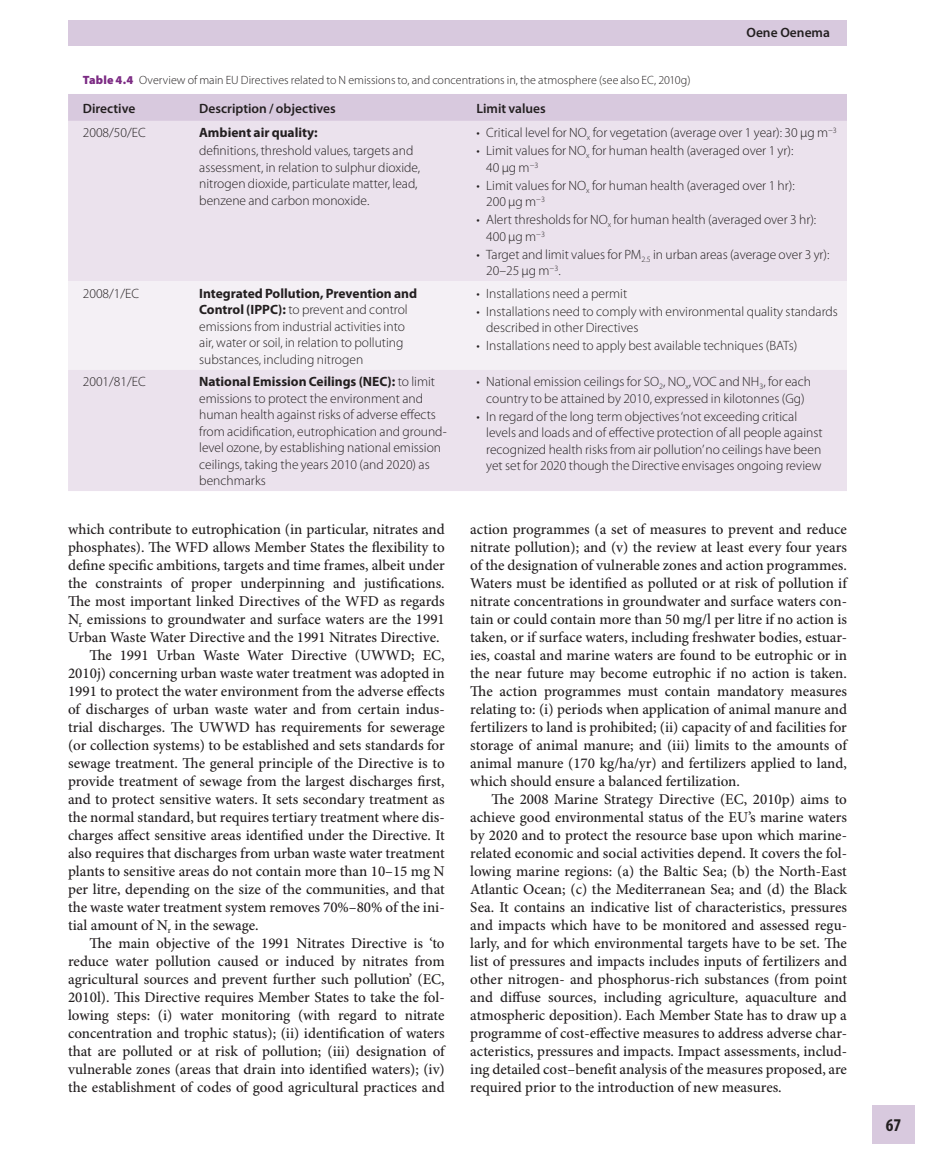
<style>
.page{position:relative;width:932px;height:1173px;background:#fff}
.page>*{position:absolute;margin:0;border:0;box-sizing:border-box;transform-origin:0 0}
.t1{font:700 condensed 18px "Myriad Pro";color:#231f20}
.t2{font:500 15px/18px "Minion Pro";color:#231f20;text-align:justify}
.t3{font:300 13.5px/16.5px "Myriad Pro";color:#231f20}
.t4{font:600 13.5px "Myriad Pro";color:#231f20}
.t5{font:700 13.5px "Myriad Pro";color:#231f20}
.t6{font:300 12px "Myriad Pro";color:#231f20}
.s1{font-weight:900;color:#7b2a83}
.s2{font-weight:700}
</style>
<div class="page">
<div style="left:68px;top:21px;width:779px;height:25px;background:#d8c9de"></div>
<div style="left:872px;top:1105px;width:42px;height:38px;background:#d8c9de"></div>
<div style="left:68px;top:94px;width:779px;height:27px;background:#d8c9de"></div>
<div style="left:68px;top:121px;width:779px;height:160px;background:#ebe2ed"></div>
<div style="left:68px;top:281px;width:779px;height:89px;background:#f4f0f5"></div>
<div style="left:68px;top:370px;width:779px;height:121px;background:#ebe2ed"></div>
<p class="t4" style="left:746px;top:27px;width:85px">Oene Oenema</p>
<p class="t6" style="left:83px;top:75px;width:609px"><span class="s1">Table 4.4</span> Overview of main EU Directives related to N emissions to, and concentrations in, the atmosphere (see also EC, 2010g )</p>
<p class="t4" style="left:83px;top:104px;width:54px">Directive</p>
<p class="t4" style="left:199px;top:104px;width:138px">Description / objectives</p>
<p class="t4" style="left:476px;top:104px;width:71px">Limit values</p>
<p class="t3" style="left:83px;top:126px;width:64px">2008/50/EC</p>
<p class="t5" style="left:199px;top:128px;width:120px">Ambient air quality:</p>
<p class="t3" style="left:199px;top:144px;width:222px">definitions, threshold values, targets and assessment, in relation to sulphur dioxide, nitrogen dioxide, particulate matter, lead, benzene and carbon monoxide.</p>
<p class="t3" style="left:476px;top:126px;width:362px">• Critical level for NO <sub>x</sub> for vegetation (average over 1 year): 30 μg m <sup>−3</sup></p>
<p class="t3" style="left:486px;top:144px;width:309px;text-indent:-10px">• Limit values for NO <sub>x</sub> for human health (averaged over 1 yr):<br>40 μg m <sup>−3</sup></p>
<p class="t3" style="left:486px;top:178px;width:310px;text-indent:-10px">• Limit values for NO <sub>x</sub> for human health (averaged over 1 hr):<br>200 μg m <sup>−3</sup></p>
<p class="t3" style="left:486px;top:213px;width:331px;text-indent:-10px">• Alert thresholds for NO <sub>x</sub> for human health (averaged over 3 hr):<br>400 μg m <sup>−3</sup></p>
<p class="t3" style="left:486px;top:247px;width:345px;text-indent:-10px">• Target and limit values for PM <sub>2.5</sub> in urban areas (average over 3 yr):<br>20–25 μg m <sup>−3</sup> .</p>
<p class="t3" style="left:83px;top:286px;width:58px">2008/1/EC</p>
<p class="t3" style="left:199px;top:286px;width:219px"><span class="s2">Integrated Pollution, Prevention and Control (IPPC):</span> to prevent and control emissions from industrial activities into air, water or soil, in relation to polluting substances, including nitrogen</p>
<p class="t3" style="left:476px;top:286px;width:152px">• Installations need a permit</p>
<p class="t3" style="left:486px;top:304px;width:353px;text-indent:-10px">• Installations need to comply with environmental quality standards described in other Directives</p>
<p class="t3" style="left:476px;top:339px;width:322px">• Installations need to apply best available techniques (BATs)</p>
<p class="t3" style="left:83px;top:374px;width:64px">2001/81/EC</p>
<p class="t3" style="left:199px;top:374px;width:249px"><span class="s2">National Emission Ceilings (NEC):</span> to limit emissions to protect the environment and human health against risks of adverse effects from acidification, eutrophication and ground&shy;level ozone, by establishing national emission ceilings, taking the years 2010 (and 2020) as benchmarks</p>
<p class="t3" style="left:476px;top:374px;width:336px;text-align:center">• National emission ceilings for SO <sub>2</sub> , NO <sub>x</sub> , VOC and NH <sub>3</sub> , for each country to be attained by 2010, expressed in kilotonnes (Gg)</p>
<p class="t3" style="left:486px;top:409px;width:338px;text-indent:-10px">• In regard of the long term objectives ‘not exceeding critical levels and loads and of effective protection of all people against recognized health risks from air pollution’ no ceilings have been yet set for 2020 though the Directive envisages ongoing review</p>
<p class="t2" style="left:68px;top:521px;width:378px">which contribute to eutrophication (in particular, nitrates and</p>
<p class="t2" style="left:68px;top:539px;width:378px">phosphates). The WFD allows Member States the flexibility to</p>
<p class="t2" style="left:68px;top:557px;width:378px">define specific ambitions, targets and time frames, albeit under</p>
<p class="t2" style="left:68px;top:575px;width:378px">the constraints of proper underpinning and justifications.</p>
<p class="t2" style="left:68px;top:593px;width:378px">The most important linked Directives of the WFD as regards</p>
<p class="t2" style="left:68px;top:611px;width:378px">N <sub>r</sub> emissions to groundwater and surface waters are the 1991</p>
<p class="t2" style="left:68px;top:629px;width:373px">Urban Waste Water Directive and the 1991 Nitrates Directive.</p>
<p class="t2" style="left:89px;top:647px;width:357px">The 1991 Urban Waste Water Directive (UWWD; EC,</p>
<p class="t2" style="left:68px;top:665px;width:378px">2010j ) concerning urban waste water treatment was adopted in</p>
<p class="t2" style="left:68px;top:683px;width:378px">1991 to protect the water environment from the adverse effects</p>
<p class="t2" style="left:68px;top:701px;width:378px">of discharges of urban waste water and from certain indus-</p>
<p class="t2" style="left:68px;top:719px;width:378px">trial discharges. The UWWD has requirements for sewerage</p>
<p class="t2" style="left:68px;top:737px;width:378px">(or collection systems) to be established and sets standards for</p>
<p class="t2" style="left:68px;top:755px;width:378px">sewage treatment. The general principle of the Directive is to</p>
<p class="t2" style="left:68px;top:773px;width:378px">provide treatment of sewage from the largest discharges first,</p>
<p class="t2" style="left:68px;top:791px;width:378px">and to protect sensitive waters. It sets secondary treatment as</p>
<p class="t2" style="left:68px;top:809px;width:378px">the normal standard, but requires tertiary treatment where dis-</p>
<p class="t2" style="left:68px;top:827px;width:378px">charges affect sensitive areas identified under the Directive. It</p>
<p class="t2" style="left:68px;top:845px;width:378px">also requires that discharges from urban waste water treatment</p>
<p class="t2" style="left:68px;top:863px;width:378px">plants to sensitive areas do not contain more than 10–15 mg N</p>
<p class="t2" style="left:68px;top:881px;width:378px">per litre, depending on the size of the communities, and that</p>
<p class="t2" style="left:68px;top:899px;width:378px">the waste water treatment system removes 70%–80% of the ini-</p>
<p class="t2" style="left:68px;top:917px;width:192px">tial amount of N <sub>r</sub> in the sewage.</p>
<p class="t2" style="left:89px;top:935px;width:357px">The main objective of the 1991 Nitrates Directive is ‘to</p>
<p class="t2" style="left:68px;top:953px;width:378px">reduce water pollution caused or induced by nitrates from</p>
<p class="t2" style="left:68px;top:971px;width:378px">agricultural sources and prevent further such pollution’ (EC,</p>
<p class="t2" style="left:68px;top:989px;width:378px">2010l ). This Directive requires Member States to take the fol-</p>
<p class="t2" style="left:68px;top:1007px;width:378px">lowing steps: (i) water monitoring (with regard to nitrate</p>
<p class="t2" style="left:68px;top:1025px;width:378px">concentration and trophic status); (ii) identification of waters</p>
<p class="t2" style="left:68px;top:1043px;width:378px">that are polluted or at risk of pollution; (iii) designation of</p>
<p class="t2" style="left:68px;top:1061px;width:378px">vulnerable zones (areas that drain into identified waters); (iv)</p>
<p class="t2" style="left:68px;top:1079px;width:378px">the establishment of codes of good agricultural practices and</p>
<p class="t2" style="left:470px;top:521px;width:378px">action programmes (a set of measures to prevent and reduce nitrate pollution); and (v) the review at least every four years of the designation of vulnerable zones and action programmes.<br>Waters must be identified as polluted or at risk of pollution if nitrate concentrations in groundwater and surface waters con&shy;tain or could contain more than 50 mg/l per litre if no action is taken, or if surface waters, including freshwater bodies, estuar&shy;ies, coastal and marine waters are found to be eutrophic or in the near future may become eutrophic if no action is taken.<br>The action programmes must contain mandatory measures relating to: (i) periods when application of animal manure and fertilizers to land is prohibited; (ii) capacity of and facilities for storage of animal manure; and (iii) limits to the amounts of animal manure (170 kg/ha/yr) and fertilizers applied to land, which should ensure a balanced fertilization.</p>
<p class="t2" style="left:470px;top:791px;width:378px;text-indent:21px">The 2008 Marine Strategy Directive (EC, 2010p ) aims to achieve good environmental status of the EU’s marine waters by 2020 and to protect the resource base upon which marine&shy;related economic and social activities depend. It covers the fol&shy;lowing marine regions: (a) the Baltic Sea; (b) the North-East Atlantic Ocean; (c) the Mediterranean Sea; and (d) the Black Sea. It contains an indicative list of characteristics, pressures and impacts which have to be monitored and assessed regu&shy;larly, and for which environmental targets have to be set. The list of pressures and impacts includes inputs of fertilizers and other nitrogen- and phosphorus-rich substances (from point and diffuse sources, including agriculture, aquaculture and atmospheric deposition). Each Member State has to draw up a programme of cost-effective measures to address adverse char&shy;acteristics, pressures and impacts. Impact assessments, includ&shy;ing detailed cost–benefit analysis of the measures proposed, are required prior to the introduction of new measures.</p>
<p class="t1" style="left:885px;top:1118px;width:17px">67</p>
</div>
